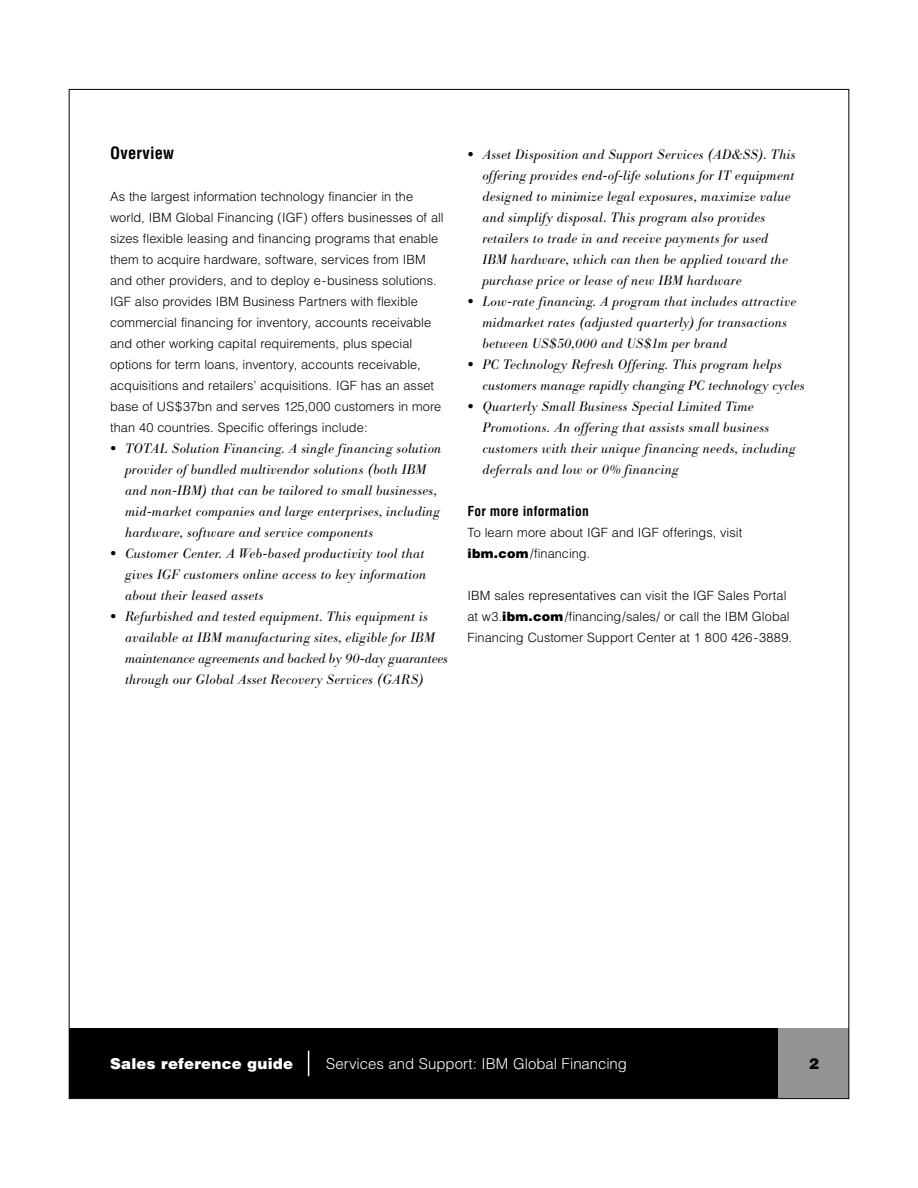
<style>
.page{position:relative;width:918px;height:1188px;background:#fff}
.page>*{position:absolute;margin:0;border:0;box-sizing:border-box;transform-origin:0 0}
.Main{font:700 condensed 16.5px "Helvetica";letter-spacing:.01em;color:#000}
.t1{font:300 15px "Helvetica";color:#fff}
.t2{font:900 15px "Helvetica";letter-spacing:.015em;color:#fff}
.t3{font:900 15px "Helvetica";color:#000}
.Bodbullet{font:italic 13.5px/21px "IBM Bodoni BE Light";letter-spacing:.02em;color:#000}
.Subhead{font:700 condensed 13.5px "Helvetica";letter-spacing:.015em;color:#000}
.BR_2_3_column_Helvetica_text{font:300 12.75px/21px "Helvetica";letter-spacing:.005em;color:#000}
.s1{font-style:normal;font-size:19.5px}
.s2{font-weight:900}
</style>
<div class="page">
<div style="left:69px;top:1028px;width:780px;height:71px;background:#000"></div>
<div style="left:778px;top:1028px;width:71px;height:71px;background:#939393"></div>
<svg style="left:308px;top:1051px;width:1px;height:25px"></svg>
<p class="Main" style="left:110px;top:143px;width:65px">Overview</p>
<p class="BR_2_3_column_Helvetica_text" style="left:110px;top:186px;width:335px">As the largest information technology financier in the world, IBM Global Financing (IGF) offers businesses of all sizes flexible leasing and financing programs that enable them to acquire hardware, software, services from IBM and other providers, and to deploy e-business solutions.<br>IGF also provides IBM Business Partners with flexible commercial financing for inventory, accounts receivable and other working capital requirements, plus special options for term loans, inventory, accounts receivable, acquisitions and retailers’ acquisitions. IGF has an asset base of US$37bn and serves 125,000 customers in more than 40 countries. Specific offerings include:</p>
<p class="Bodbullet" style="left:125px;top:438px;width:318px;text-indent:-15px"><span class="s1">•</span> TOTAL Solution Financing. A single financing solution provider of bundled multivendor solutions (both IBM and non-IBM) that can be tailored to small businesses, mid-market companies and large enterprises, including hardware, software and service components</p>
<p class="Bodbullet" style="left:125px;top:543px;width:303px;text-indent:-15px"><span class="s1">•</span> Customer Center. A Web-based productivity tool that gives IGF customers online access to key information about their leased assets</p>
<p class="Bodbullet" style="left:125px;top:606px;width:324px;text-indent:-15px"><span class="s1">•</span> Refurbished and tested equipment. This equipment is available at IBM manufacturing sites, eligible for IBM maintenance agreements and backed by 90-day guarantees through our Global Asset Recovery Services (GARS)</p>
<p class="Bodbullet" style="left:482px;top:144px;width:315px;text-indent:-15px"><span class="s1">•</span> Asset Disposition and Support Services (AD&amp;SS). This offering provides end-of-life solutions for IT equipment designed to minimize legal exposures, maximize value and simplify disposal. This program also provides retailers to trade in and receive payments for used IBM hardware, which can then be applied toward the purchase price or lease of new IBM hardware</p>
<p class="Bodbullet" style="left:482px;top:291px;width:316px;text-indent:-15px"><span class="s1">•</span> Low-rate financing. A program that includes attractive midmarket rates (adjusted quarterly) for transactions between US$50,000 and US$1m per brand</p>
<p class="Bodbullet" style="left:482px;top:354px;width:324px;text-indent:-15px"><span class="s1">•</span> PC Technology Refresh Offering. This program helps customers manage rapidly changing PC technology cycles</p>
<p class="Bodbullet" style="left:482px;top:396px;width:315px;text-indent:-15px"><span class="s1">•</span> Quarterly Small Business Special Limited Time Promotions. An offering that assists small business customers with their unique financing needs, including deferrals and low or 0% financing</p>
<p class="Subhead" style="left:468px;top:503px;width:123px">For more information</p>
<p class="BR_2_3_column_Helvetica_text" style="left:468px;top:522px;width:276px">To learn more about IGF and IGF offerings, visit <span class="s2">ibm.com</span>/financing.</p>
<p class="BR_2_3_column_Helvetica_text" style="left:468px;top:585px;width:326px">IBM sales representatives can visit the IGF Sales Portal at w3.<span class="s2">ibm.com</span>/financing/sales/ or call the IBM Global<br>Financing Customer Support Center at 1 800 426-3889.</p>
<p class="t2" style="left:110px;top:1054px;width:185px">Sales reference guide</p>
<p class="t1" style="left:326px;top:1055px;width:302px">Services and Support: IBM Global Financing</p>
<p class="t3" style="left:809px;top:1054px;width:12px">2</p>
</div>
